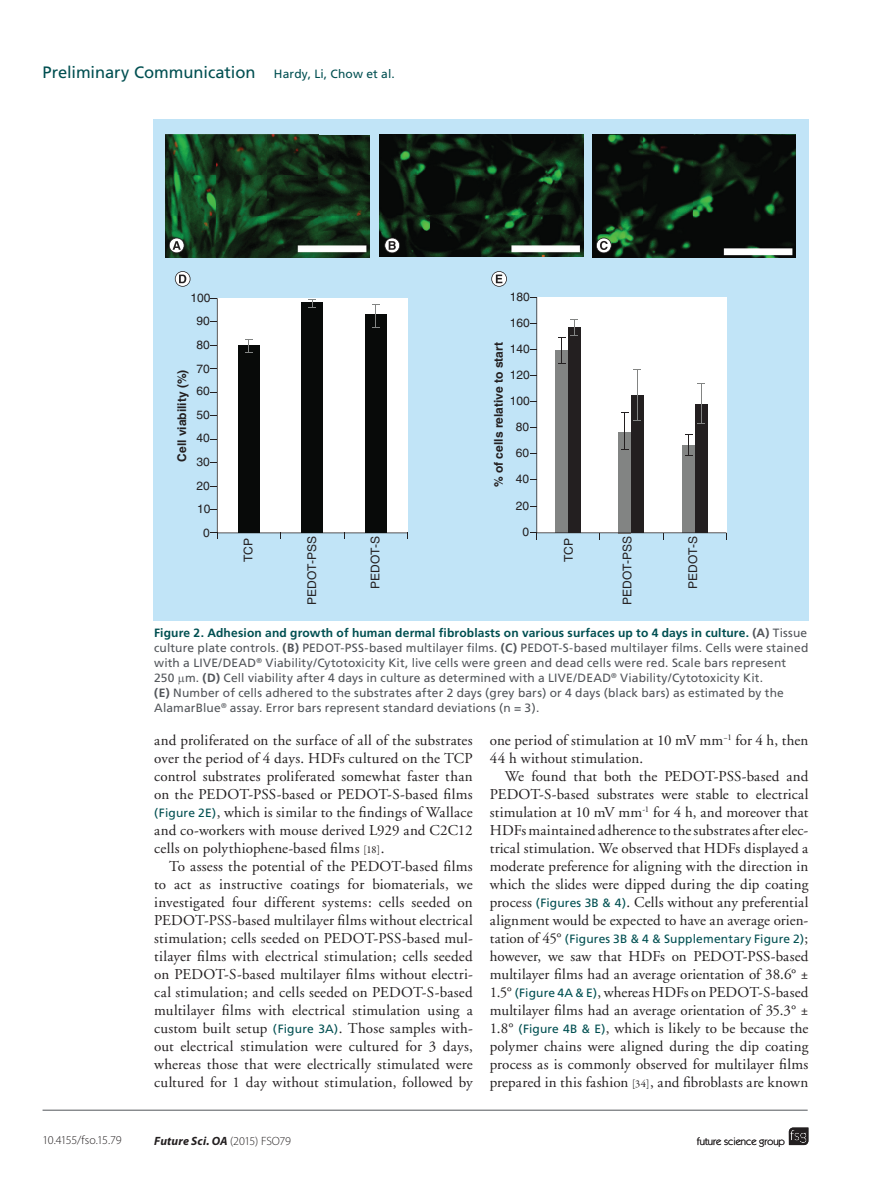
<style>
.page{position:relative;width:885px;height:1191px;background:#fff}
.page>*{position:absolute;margin:0;border:0;box-sizing:border-box;transform-origin:0 0}
.t1{font:16.5px "Frutiger";letter-spacing:-.005em;color:#004f51}
.bodyindent{font:15px/18px "Adobe Garamond";letter-spacing:.01em;color:#231f20;text-align:justify}
.figurecaption{font:12px/15px "Frutiger";letter-spacing:.01em;color:#52555a}
.t2{font:12px/26.1px "Helvetica LT Std";color:#231f20;text-align:justify}
.bodyindent-2{font:12px "Frutiger";letter-spacing:.01em;color:#004f51}
.t3{font:700 12px "Helvetica LT Std";color:#231f20}
.t4{font:italic 700 12px "Myriad Pro";letter-spacing:.01em;color:#231f20}
.t5{font:300 12px "Myriad Pro";letter-spacing:-.035em;color:#231f20}
.t6{font:10.5px "Itc Kabel";color:#231f20}
.s1{font-size:12px}
.s2{font-weight:700;color:#004f51}
.s3{font-weight:700}
.s4{font-family:"Frutiger";font-size:12px;color:#004f51}
.s5{font-family:"Garamond Premr Pro";font-size:10.5px}
.s6{font-family:"Adobe Garamond";font-size:15px;color:#231f20}
.s7{font-weight:300;font-style:normal}
</style>
<div class="page">
<svg style="left:788px;top:1127px;width:20px;height:18px"></svg>
<hr style="left:43px;top:1109px;width:764px;height:1px;background:#52555a">
<div style="left:153px;top:119px;width:655px;height:502px;background:#c1e4f7"></div>
<svg style="left:536px;top:297px;width:190px;height:236px;background:#d0d0d1"></svg>
<svg style="left:217px;top:298px;width:190px;height:235px;background:#d8d9d8"></svg>
<div style="left:238px;top:345px;width:21px;height:188px;background:#080a09"></div>
<svg style="left:245px;top:339px;width:8px;height:14px"></svg>
<div style="left:302px;top:302px;width:21px;height:231px;background:#080a09"></div>
<svg style="left:308px;top:299px;width:8px;height:9px"></svg>
<div style="left:364px;top:314px;width:22px;height:219px;background:#080a09"></div>
<svg style="left:372px;top:304px;width:7px;height:24px"></svg>
<svg style="left:558px;top:319px;width:20px;height:45px"></svg>
<hr style="left:637px;top:370px;width:1px;height:50px;background:#828483">
<hr style="left:700px;top:384px;width:1px;height:40px;background:#828483">
<hr style="left:624px;top:413px;width:1px;height:36px;background:#231f20">
<svg style="left:684px;top:434px;width:8px;height:22px"></svg>
<svg style="left:211px;top:532px;width:7px;height:7px"></svg>
<svg style="left:530px;top:532px;width:7px;height:7px"></svg>
<img style="left:592px;top:135px;width:203px;height:122px">
<img style="left:379px;top:135px;width:204px;height:121px">
<img style="left:166px;top:135px;width:204px;height:123px">
<svg style="left:169px;top:238px;width:15px;height:15px"></svg>
<svg style="left:384px;top:238px;width:16px;height:15px"></svg>
<svg style="left:596px;top:238px;width:15px;height:15px"></svg>
<svg style="left:175px;top:271px;width:15px;height:16px"></svg>
<svg style="left:491px;top:271px;width:16px;height:16px"></svg>
<p class="t1" style="left:43px;top:63px;width:354px">Preliminary Communication <span class="s1">Hardy, Li, Chow et al.</span></p>
<p class="t2" style="left:190px;top:285px;width:22px">100</p>
<p class="t2" style="left:196px;top:307px;width:15px">90</p>
<p class="t2" style="left:196px;top:331px;width:15px">80</p>
<p class="t2" style="left:196px;top:355px;width:15px">70</p>
<p class="t3" style="left:175px;top:461px;width:94px;rotate:-90deg">Cell viability (%)</p>
<p class="t2" style="left:196px;top:378px;width:15px">60</p>
<p class="t2" style="left:196px;top:401px;width:15px">50</p>
<p class="t2" style="left:196px;top:425px;width:15px">40</p>
<p class="t2" style="left:196px;top:448px;width:15px">30</p>
<p class="t2" style="left:196px;top:472px;width:15px">20</p>
<p class="t2" style="left:197px;top:496px;width:15px">10</p>
<p class="t2" style="left:509px;top:284px;width:22px">180<br>160<br>140<br>120</p>
<p class="t3" style="left:491px;top:487px;width:146px;rotate:-90deg">% of cells relative to start</p>
<p class="t2" style="left:510px;top:388px;width:22px;text-align:center">100<br>80<br>60<br>40<br>20</p>
<p class="t2" style="left:203px;top:519px;width:8px">0</p>
<p class="t2" style="left:522px;top:519px;width:8px">0</p>
<p class="t2" style="left:235px;top:562px;width:25px;rotate:-90deg">TCP</p>
<p class="t2" style="left:299px;top:605px;width:71px;rotate:-90deg">PEDOT-PSS</p>
<p class="t2" style="left:362px;top:589px;width:55px;rotate:-90deg">PEDOT-S</p>
<p class="t2" style="left:555px;top:562px;width:25px;rotate:-90deg">TCP</p>
<p class="t2" style="left:614px;top:605px;width:71px;rotate:-90deg">PEDOT-PSS</p>
<p class="t2" style="left:679px;top:589px;width:55px;rotate:-90deg">PEDOT-S</p>
<p class="figurecaption" style="left:154px;top:625px;width:655px"><span class="s2">Figure 2. Adhesion and growth of human dermal fibroblasts on various surfaces up to 4 days in culture.</span> <span class="s3">(A)</span> Tissue culture plate controls. <span class="s3">(B)</span> PEDOT-PSS-based multilayer films. <span class="s3">(C)</span> PEDOT-S-based multilayer films. Cells were stained with a LIVE/DEAD<sup>®</sup> Viability/Cytotoxicity Kit, live cells were green and dead cells were red. Scale bars represent 250 m. <span class="s3">(D)</span> Cell viability after 4 days in culture as determined with a LIVE/DEAD<sup>®</sup> Viability/Cytotoxicity Kit.<br><span class="s3">(E)</span> Number of cells adhered to the substrates after 2 days (grey bars) or 4 days (black bars) as estimated by the AlamarBlue<sup>®</sup> assay. Error bars represent standard deviations (n = 3).</p>
<p class="bodyindent" style="left:154px;top:731px;width:320px">and proliferated on the surface of all of the substrates over the period of 4 days. HDFs cultured on the TCP control substrates proliferated somewhat faster than on the PEDOT-PSS-based or PEDOT-S-based films <span class="s4">(Figure 2E)</span>, which is similar to the findings of Wallace and co-workers with mouse derived L929 and C2C12 cells on polythiophene-based films <span class="s5">[18]</span>.</p>
<p class="bodyindent" style="left:154px;top:857px;width:320px;text-indent:15px">To assess the potential of the PEDOT-based films to act as instructive coatings for biomaterials, we investigated four different systems: cells seeded on PEDOT-PSS-based multilayer films without electrical stimulation; cells seeded on PEDOT-PSS-based mul&shy;tilayer films with electrical stimulation; cells seeded on PEDOT-S-based multilayer films without electri&shy;cal stimulation; and cells seeded on PEDOT-S-based multilayer films with electrical stimulation using a custom built setup <span class="s4">(Figure 3A)</span>. Those samples with&shy;out electrical stimulation were cultured for 3 days, whereas those that were electrically stimulated were cultured for 1 day without stimulation, followed by</p>
<p class="bodyindent" style="left:490px;top:731px;width:320px">one period of stimulation at 10 mV mm<sup>−1</sup> for 4 h, then<br>44 h without stimulation.</p>
<p class="bodyindent" style="left:490px;top:767px;width:320px;text-indent:15px">We found that both the PEDOT-PSS-based and PEDOT-S-based substrates were stable to electrical stimulation at 10 mV mm<sup>-1</sup> for 4 h, and moreover that HDFs maintained adherence to the substrates after elec&shy;trical stimulation. We observed that HDFs displayed a moderate preference for aligning with the direction in which the slides were dipped during the dip coating process <span class="s4">(Figures 3B &amp; 4)</span>. Cells without any preferential alignment would be expected to have an average orien-</p>
<p class="bodyindent-2" style="left:490px;top:931px;width:320px"><span class="s6">tation of 45°</span> (Figures 3B &amp; 4 &amp; Supplementary Figure 2)<span class="s6">;</span></p>
<p class="bodyindent" style="left:490px;top:947px;width:320px">however, we saw that HDFs on PEDOT-PSS-based multilayer films had an average orientation of 38.6° ± 1.5° <span class="s4">(Figure 4A &amp; E)</span>, whereas HDFs on PEDOT-S-based multilayer films had an average orientation of 35.3° ± 1.8° <span class="s4">(Figure 4B &amp; E)</span>, which is likely to be because the polymer chains were aligned during the dip coating process as is commonly observed for multilayer films prepared in this fashion <span class="s5">[34]</span>, and fibroblasts are known</p>
<p class="t5" style="left:43px;top:1133px;width:80px">10.4155/fso.15.79</p>
<p class="t4" style="left:154px;top:1134px;width:138px">Future Sci. OA <span class="s7">(2015) FSO79</span></p>
<p class="t6" style="left:696px;top:1135px;width:90px">future science group</p>
</div>
